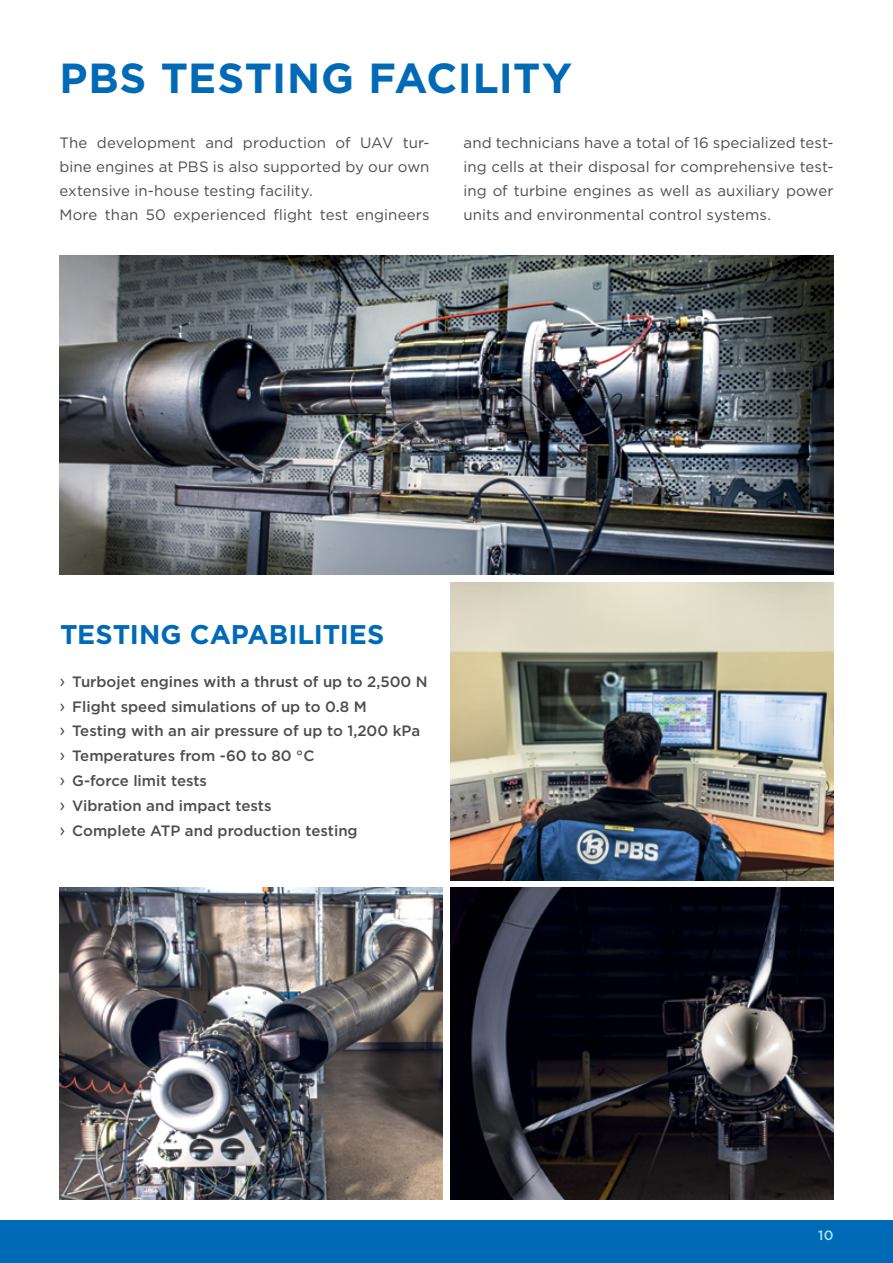
<style>
.page{position:relative;width:893px;height:1263px;background:#fff}
.page>*{position:absolute;margin:0;border:0;box-sizing:border-box;transform-origin:0 0}
.t1{font:700 42px "Gotham";letter-spacing:.015em;color:#006ab6}
.t2{font:700 27px "Gotham";color:#006ab6}
.t3{font:15px/24px "Gotham";letter-spacing:.005em;color:#4d4d4f}
.t4{font:500 15px/24.9px "Gotham";color:#4d4d4f}
.t5{font:500 13.5px "Gotham";color:#abe1fa}
.s1{font-weight:400;font-size:18px}
</style>
<div class="page">
<div style="left:0;top:1220px;width:893px;height:43px;background:#006ab6"></div>
<img style="left:60px;top:255px;width:773px;height:319px">
<img style="left:451px;top:583px;width:382px;height:297px">
<img style="left:60px;top:887px;width:382px;height:312px">
<img style="left:451px;top:887px;width:382px;height:312px">
<h1 class="t1" style="left:60px;top:50px;width:514px">PBS TESTING FACILITY</h1>
<p class="t3" style="left:60px;top:130px;width:371px">The development and production of UAV tur&shy;bine engines at PBS is also supported by our own extensive in-house testing facility.<br>More than 50 experienced flight test engineers</p>
<p class="t3" style="left:463px;top:130px;width:371px;text-align:justify">and technicians have a total of 16 specialized test&shy;ing cells at their disposal for comprehensive test&shy;ing of turbine engines as well as auxiliary power units and environmental control systems.</p>
<h2 class="t2" style="left:60px;top:616px;width:326px">TESTING CAPABILITIES</h2>
<p class="t4" style="left:60px;top:669px;width:370px"><span class="s1">›</span> Turbojet engines with a thrust of up to 2,500 N <span class="s1">›</span> Flight speed simulations of up to 0.8 M<br><span class="s1">›</span> Testing with an air pressure of up to 1,200 kPa <span class="s1">›</span> Temperatures from -60 to 80 °C<br><span class="s1">›</span> G-force limit tests<br><span class="s1">›</span> Vibration and impact tests<br><span class="s1">›</span> Complete ATP and production testing</p>
<p class="t5" style="left:818px;top:1226px;width:17px">10</p>
</div>
